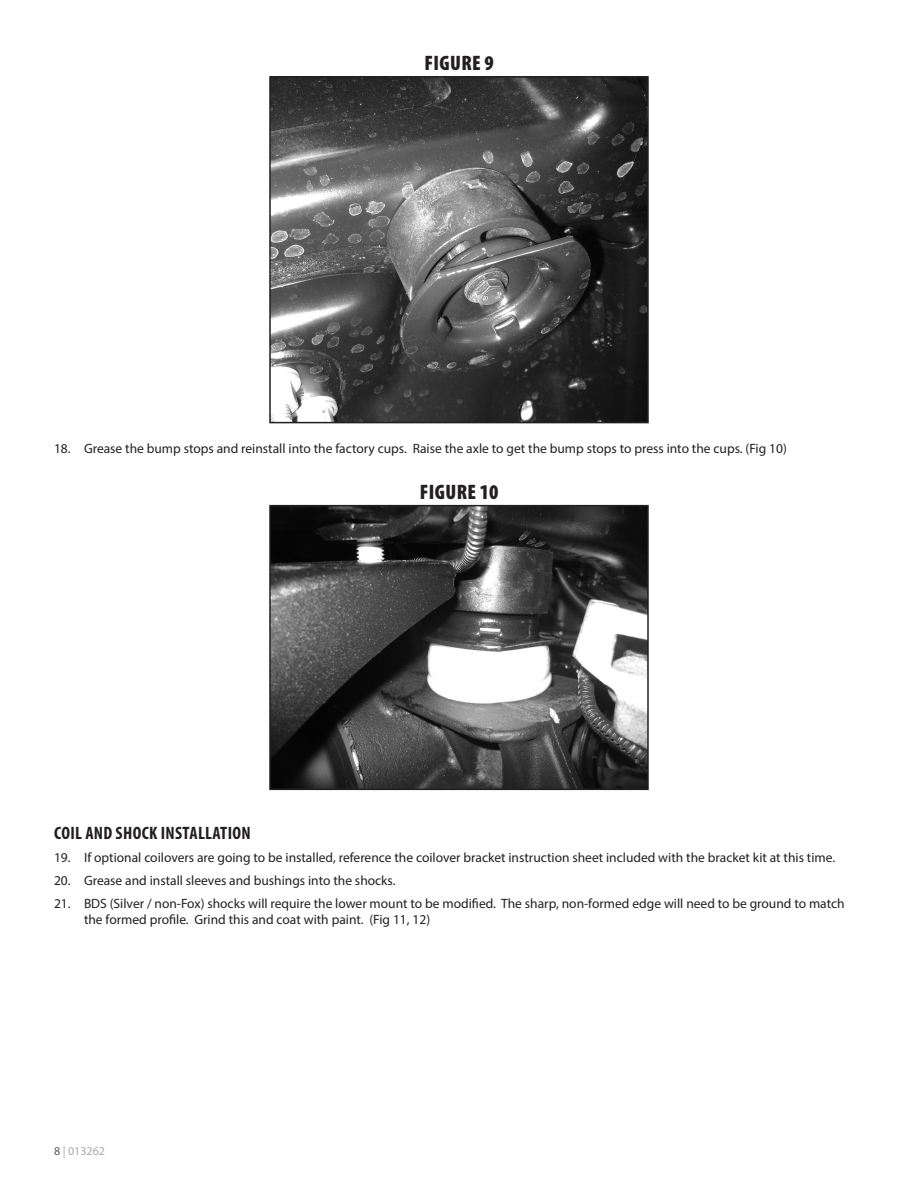
<style>
.page{position:relative;width:918px;height:1188px;background:#fff}
.page>*{position:absolute;margin:0;border:0;box-sizing:border-box;transform-origin:0 0}
.Photo-Caption{font:900 condensed 21px "Myriad Pro";letter-spacing:.02em;color:#231f20}
.Subhead{font:700 condensed 18px "Myriad Pro";letter-spacing:.02em;color:#231f20}
.t1{font:13.5px/16.2px "Myriad Pro";color:#231f20}
.t2{font:12px "Myriad Pro";color:#a8a9ad}
.s1{color:#57585a}
</style>
<div class="page">
<img style="left:272px;top:79px;width:374px;height:341px">
<div style="left:269px;top:76px;width:380px;height:347px;border:2px solid #231f20"></div>
<img style="left:272px;top:508px;width:374px;height:279px">
<div style="left:269px;top:505px;width:380px;height:285px;border:2px solid #231f20"></div>
<p class="Photo-Caption" style="left:424px;top:51px;width:71px">FIGURE 9</p>
<p class="t1" style="left:54px;top:440px;width:734px">18. Grease the bump stops and reinstall into the factory cups. Raise the axle to get the bump stops to press into the cups. (Fig 10)</p>
<p class="Photo-Caption" style="left:420px;top:480px;width:80px">FIGURE 10</p>
<p class="Subhead" style="left:54px;top:821px;width:198px">COIL AND SHOCK INSTALLATION</p>
<p class="t1" style="left:54px;top:849px;width:783px">19. If optional coilovers are going to be installed, reference the coilover bracket instruction sheet included with the bracket kit at this time.</p>
<p class="t1" style="left:54px;top:872px;width:343px">20. Grease and install sleeves and bushings into the shocks.</p>
<p class="t1" style="left:84px;top:895px;width:762px;text-indent:-30px">21. BDS (Silver / non-Fox) shocks will require the lower mount to be modified. The sharp, non-formed edge will need to be ground to match the formed profile. Grind this and coat with paint. (Fig 11, 12)</p>
<p class="t2" style="left:54px;top:1143px;width:53px"><span class="s1">8</span> | 013262</p>
</div>
